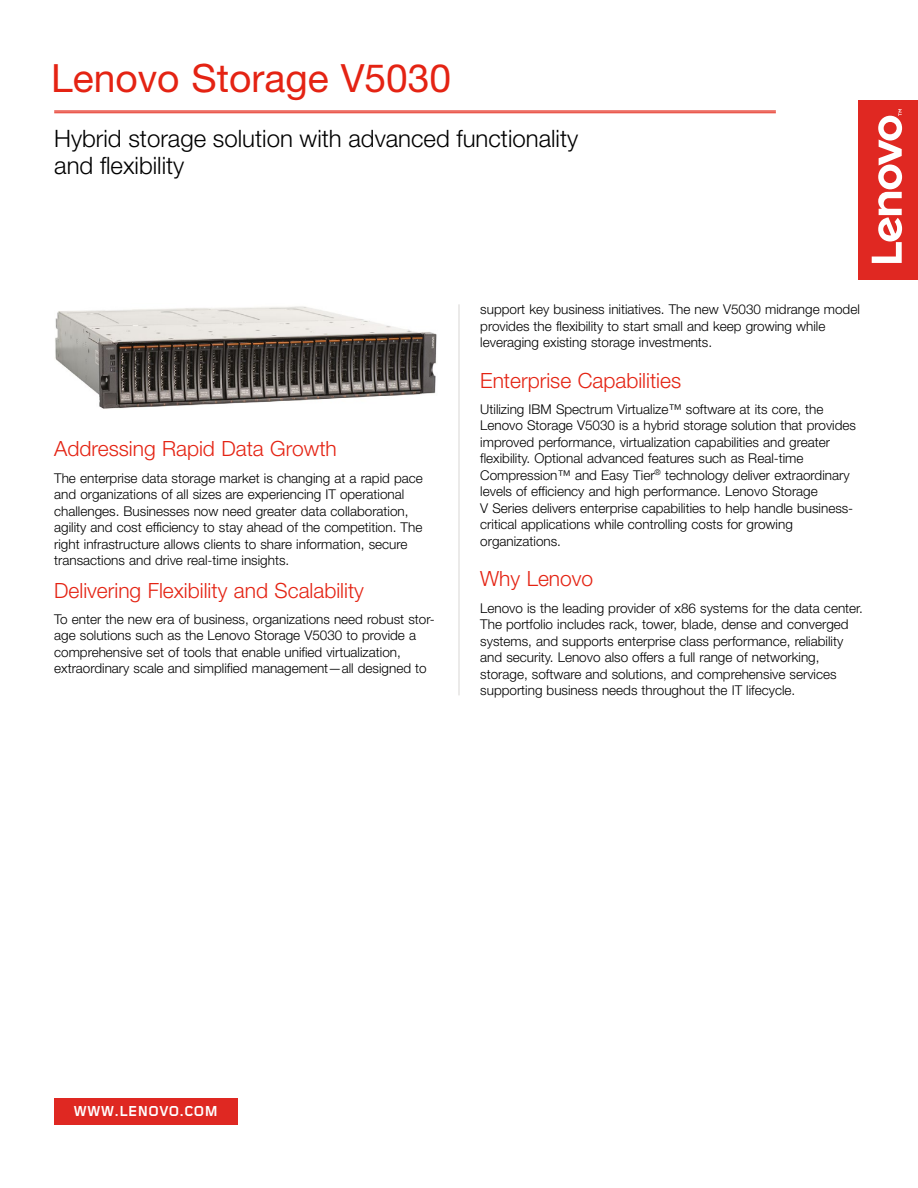
<style>
.page{position:relative;width:918px;height:1188px;background:#fff}
.page>*{position:absolute;margin:0;border:0;box-sizing:border-box;transform-origin:0 0}
.t1{font:39px "Helvetica Neue LT Std";color:#e42313}
.t2{font:300 24px/27px "Helvetica Neue LT Std";color:#000}
.t3{font:300 21px "Helvetica Neue LT Std";color:#e42313}
.t4{font:700 15px "Foundry Gridnik";color:#fff}
.t5{font:300 13.5px/16.5px "Helvetica Neue LT Std";color:#000}
</style>
<div class="page">
<div style="left:858px;top:100px;width:60px;height:180px;background:#e02822"></div>
<svg style="left:872px;top:109px;width:30px;height:154px"></svg>
<div style="left:54px;top:1098px;width:184px;height:26px;background:#df2822"></div>
<hr style="left:54px;top:110px;width:722px;height:2px;background:#e42313">
<hr style="left:54px;top:112px;width:722px;height:1px;background:#e42313">
<img style="left:55px;top:306px;width:382px;height:103px">
<hr style="left:459px;top:304px;width:1px;height:391px;background:#d9d6d4">
<h1 class="t1" style="left:51px;top:54px;width:402px">Lenovo Storage V5030</h1>
<h2 class="t2" style="left:54px;top:124px;width:526px">Hybrid storage solution with advanced functionality and flexibility</h2>
<h2 class="t3" style="left:54px;top:436px;width:284px">Addressing Rapid Data Growth</h2>
<p class="t5" style="left:54px;top:469px;width:370px">The enterprise data storage market is changing at a rapid pace and organizations of all sizes are experiencing IT operational challenges. Businesses now need greater data collaboration, agility and cost efficiency to stay ahead of the competition. The right infrastructure allows clients to share information, secure transactions and drive real-time insights.</p>
<h2 class="t3" style="left:54px;top:578px;width:311px">Delivering Flexibility and Scalability</h2>
<p class="t5" style="left:54px;top:611px;width:382px">To enter the new era of business, organizations need robust stor&shy;age solutions such as the Lenovo Storage V5030 to provide a comprehensive set of tools that enable unified virtualization, extraordinary scale and simplified management—all designed to</p>
<p class="t5" style="left:480px;top:301px;width:381px">support key business initiatives. The new V5030 midrange model provides the flexibility to start small and keep growing while leveraging existing storage investments.</p>
<h2 class="t3" style="left:480px;top:367px;width:202px">Enterprise Capabilities</h2>
<p class="t5" style="left:480px;top:401px;width:377px">Utilizing IBM Spectrum Virtualize™ software at its core, the Lenovo Storage V5030 is a hybrid storage solution that provides improved performance, virtualization capabilities and greater flexibility. Optional advanced features such as Real-time Compression™ and Easy Tier<sup>®</sup> technology deliver extraordinary levels of efficiency and high performance. Lenovo Storage<br>V Series delivers enterprise capabilities to help handle business&shy;critical applications while controlling costs for growing organizations.</p>
<h2 class="t3" style="left:480px;top:566px;width:115px">Why Lenovo</h2>
<p class="t5" style="left:480px;top:599px;width:384px">Lenovo is the leading provider of x86 systems for the data center.<br>The portfolio includes rack, tower, blade, dense and converged systems, and supports enterprise class performance, reliability and security. Lenovo also offers a full range of networking, storage, software and solutions, and comprehensive services supporting business needs throughout the IT lifecycle.</p>
<p class="t4" style="left:74px;top:1103px;width:146px">WWW.LENOVO.COM</p>
</div>
